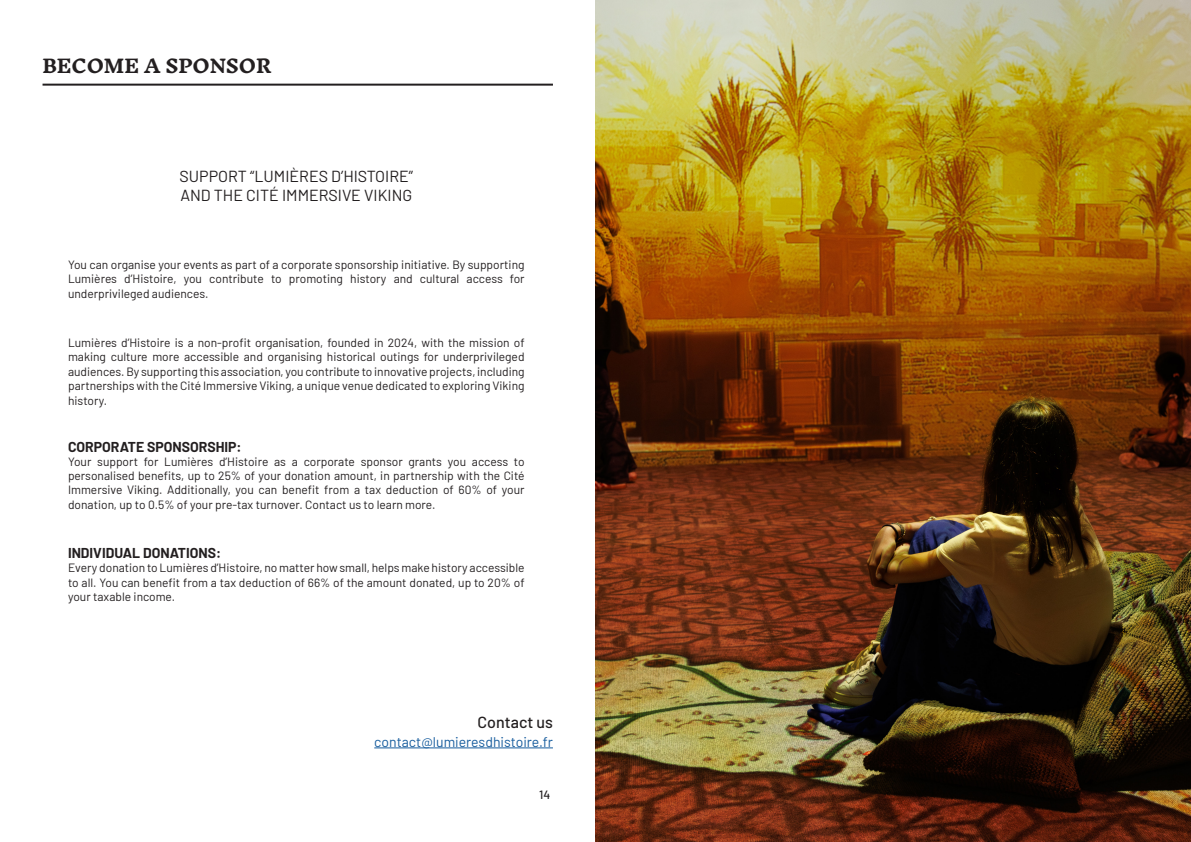
<style>
.page{position:relative;width:1191px;height:842px;background:#fff}
.page>*{position:absolute;margin:0;border:0;box-sizing:border-box;transform-origin:0 0}
.t1{font:700 18px "Inknut Antiqua";color:#231f20}
.t2{font:16px "Barlow";color:#231f20}
.t3{font:500 16px "Barlow";color:#231f20}
.t4{font:700 14px "Barlow";color:#231f20}
.t5{font:14px "Barlow";color:#175d9e}
.t6{font:12px/14.4px "Barlow";color:#231f20;text-align:justify}
.t7{font:500 12px "Barlow";color:#231f20}
</style>
<div class="page">
<hr style="left:43px;top:84px;width:510px;height:2px;background:#231f20">
<hr style="left:374px;top:747px;width:179px;height:1px;background:#175d9e">
<img style="left:595px;top:0;width:596px;height:842px">
<p class="t1" style="left:43px;top:56px;width:230px">BECOME A SPONSOR</p>
<p class="t2" style="left:179px;top:165px;width:235px">SUPPORT “LUMIÈRES D’HISTOIRE”</p>
<p class="t2" style="left:180px;top:184px;width:233px">AND THE CITÉ IMMERSIVE VIKING</p>
<p class="t6" style="left:68px;top:257px;width:458px">You can organise your events as part of a corporate sponsorship initiative. By supporting Lumières d’Histoire, you contribute to promoting history and cultural access for underprivileged audiences.</p>
<p class="t6" style="left:68px;top:334px;width:458px">Lumières d’Histoire is a non-profit organisation, founded in 2024, with the mission of making culture more accessible and organising historical outings for underprivileged audiences. By supporting this association, you contribute to innovative projects, including partnerships with the Cité Immersive Viking, a unique venue dedicated to exploring Viking history.</p>
<p class="t4" style="left:68px;top:436px;width:175px">CORPORATE SPONSORSHIP:</p>
<p class="t6" style="left:68px;top:453px;width:458px">Your support for Lumières d’Histoire as a corporate sponsor grants you access to personalised benefits, up to 25% of your donation amount, in partnership with the Cité Immersive Viking. Additionally, you can benefit from a tax deduction of 60% of your donation, up to 0.5% of your pre-tax turnover. Contact us to learn more.</p>
<p class="t4" style="left:68px;top:543px;width:155px">INDIVIDUAL DONATIONS:</p>
<p class="t6" style="left:68px;top:560px;width:458px">Every donation to Lumières d’Histoire, no matter how small, helps make history accessible to all. You can benefit from a tax deduction of 66% of the amount donated, up to 20% of your taxable income.</p>
<p class="t3" style="left:477px;top:710px;width:77px">Contact us</p>
<p class="t5" style="left:374px;top:732px;width:180px">contact@lumieresdhistoire.fr</p>
<p class="t7" style="left:539px;top:786px;width:13px">14</p>
</div>
